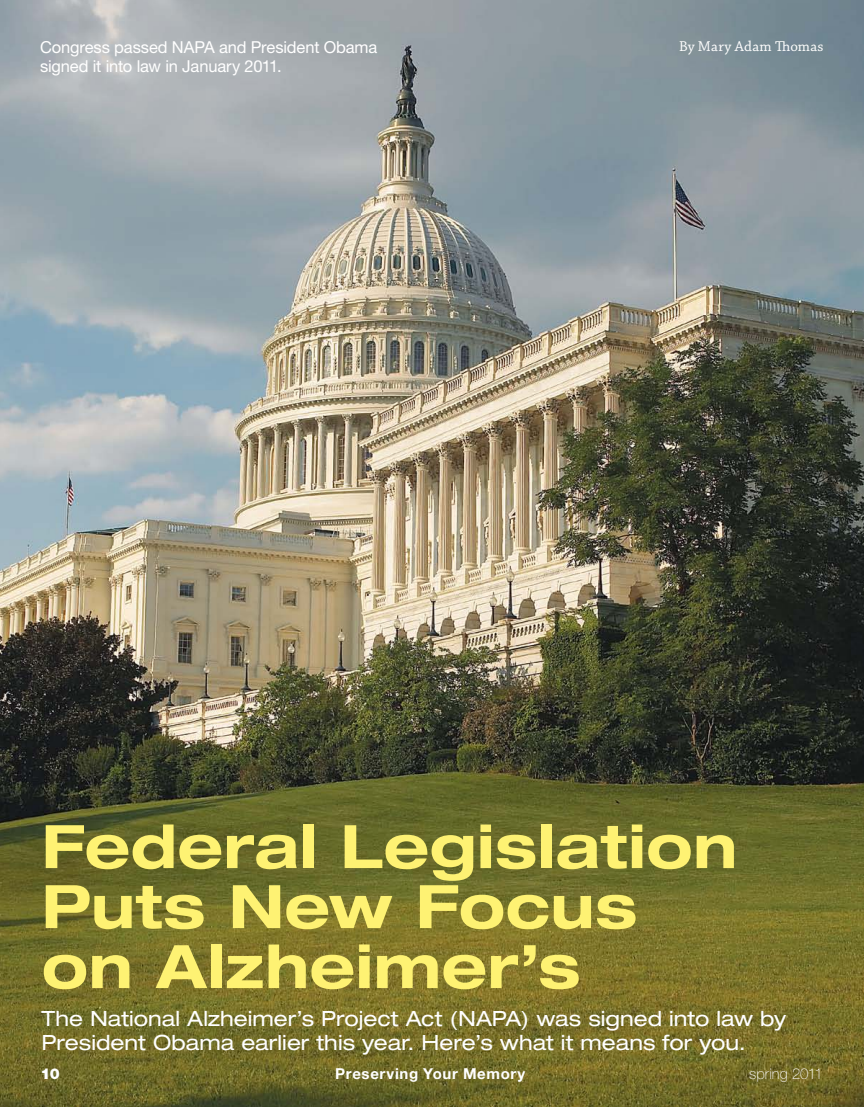
<style>
.page{position:relative;width:864px;height:1107px;background:#fff}
.page>*{position:absolute;margin:0;border:0;box-sizing:border-box;transform-origin:0 0}
.t1{font:700 expanded 60px/60px "Helvetica Neue";letter-spacing:.005em;color:#fef273}
.t2{font:expanded 21px/24px "Helvetica Neue";color:#fff}
.t3{font:16.5px/19.5px "Helvetica Neue";letter-spacing:-.01em;color:#fff}
.t4{font:700 15px "Helvetica Neue";letter-spacing:.045em;color:#fff}
.t5{font:15px "Chaparral Pro";letter-spacing:.02em;color:#fff}
.t6{font:100 15px "Helvetica Neue";color:#fff}
.t7{font:900 15px "Helvetica Neue";color:#fff}
</style>
<div class="page">
<img style="left:0;top:0;width:864px;height:1107px">
<p class="t3" style="left:40px;top:37px;width:339px">Congress passed NAPA and President Obama signed it into law in January 2011.</p>
<p class="t5" style="left:679px;top:38px;width:146px">By Mary Adam Thomas</p>
<h1 class="t1" style="left:42px;top:815px;width:697px">Federal Legislation<br>Puts New Focus on Alzheimer’s</h1>
<p class="t2" style="left:42px;top:1006px;width:746px">The National Alzheimer’s Project Act (NAPA) was signed into law by<br>President Obama earlier this year. Here’s what it means for you.</p>
<p class="t7" style="left:41px;top:1065px;width:21px">10</p>
<p class="t4" style="left:335px;top:1064px;width:192px">Preserving Your Memory</p>
<p class="t6" style="left:749px;top:1065px;width:75px">spring 2011</p>
</div>
